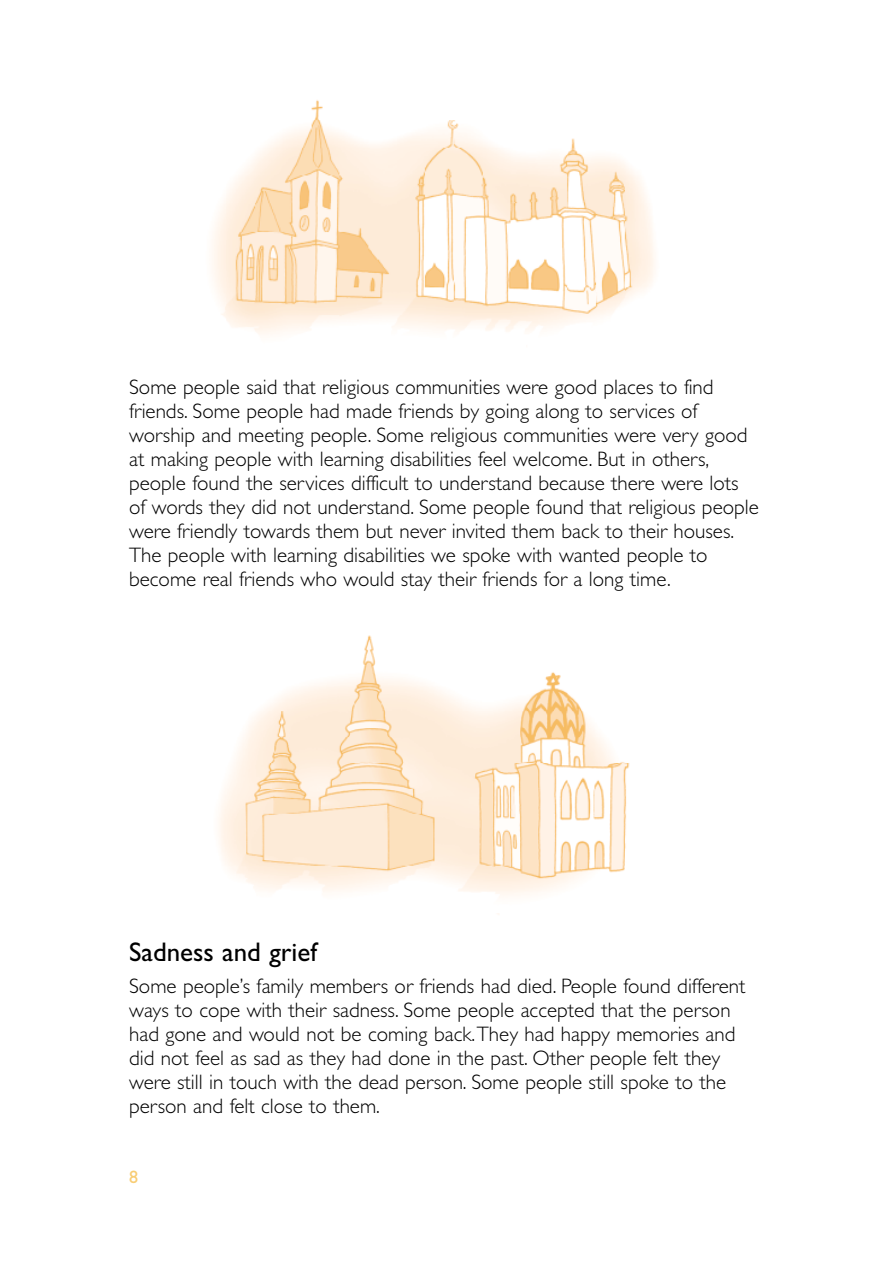
<style>
.page{position:relative;width:893px;height:1263px;background:#fff}
.page>*{position:absolute;margin:0;border:0;box-sizing:border-box;transform-origin:0 0}
.t1{font:27px "Gill Sans";color:#000}
.t2{font:300 21px/24px "Gill Sans";color:#000}
.t3{font:18px "Gill Sans";color:#f8cd75}
</style>
<div class="page">
<img style="left:212px;top:100px;width:443px;height:235px">
<img style="left:219px;top:635px;width:411px;height:280px">
<p class="t2" style="left:129px;top:378px;width:631px">Some people said that religious communities were good places to find friends. Some people had made friends by going along to services of worship and meeting people. Some religious communities were very good at making people with learning disabilities feel welcome. But in others, people found the services difficult to understand because there were lots of words they did not understand. Some people found that religious people were friendly towards them but never invited them back to their houses.<br>The people with learning disabilities we spoke with wanted people to become real friends who would stay their friends for a long time.</p>
<p class="t1" style="left:129px;top:942px;width:189px">Sadness and grief</p>
<p class="t2" style="left:129px;top:976px;width:618px">Some people’s family members or friends had died. People found different ways to cope with their sadness. Some people accepted that the person had gone and would not be coming back.They had happy memories and did not feel as sad as they had done in the past. Other people felt they were still in touch with the dead person. Some people still spoke to the person and felt close to them.</p>
<p class="t3" style="left:129px;top:1171px;width:10px">8</p>
</div>
